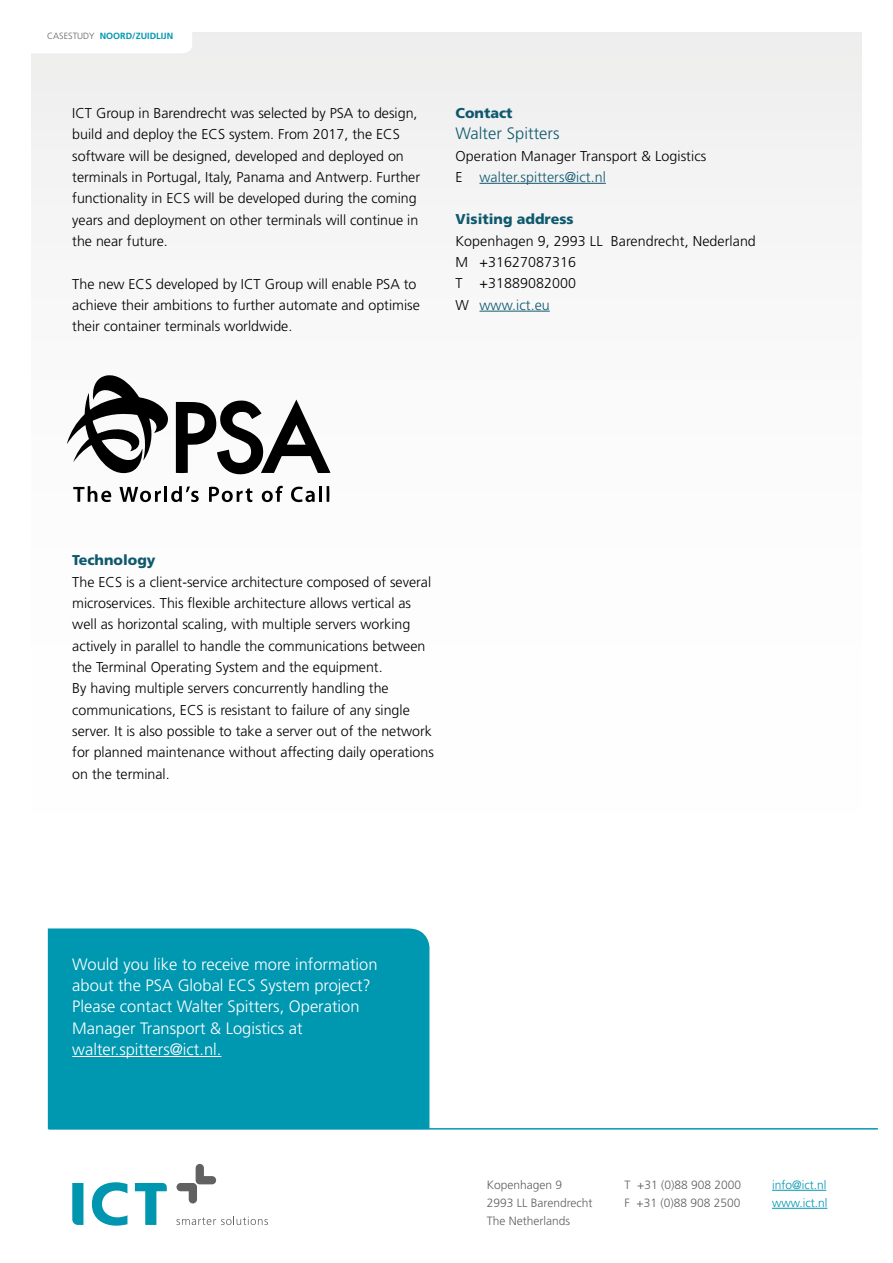
<style>
.page{position:relative;width:893px;height:1263px;background:#fff}
.page>*{position:absolute;margin:0;border:0;box-sizing:border-box;transform-origin:0 0}
.t1{font:300 16.5px/21.3px "Frutiger LT Std";color:#fff}
.t2{font:300 16.5px "Frutiger LT Std";letter-spacing:.005em;color:#0f596e}
.t3{font:300 14.25px/21.3px "Frutiger LT Std";color:#000}
.t4{font:900 14.25px "Frutiger LT Std";color:#0f596e}
.t5{font:300 12px/18px "Frutiger LT Std";color:#616160}
.t6{font:300 12px/18px "Frutiger LT Std";color:#0096b0}
.t7{font:700 9px "Frutiger LT Std";color:#0097b1}
.s1{font-weight:300;color:#616160}
.s2{color:#0f596e}
</style>
<div class="page">
<div style="left:32px;top:32px;width:829px;height:1194px;background:linear-gradient(to right,#fafafa,#fbfbfb)"></div>
<svg style="left:32px;top:32px;width:160px;height:21px"></svg>
<div style="left:456px;top:1162px;width:415px;height:85px;background:#fff"></div>
<svg style="left:176px;top:1164px;width:40px;height:39px"></svg>
<svg style="left:92px;top:1182px;width:35px;height:44px"></svg>
<svg style="left:72px;top:1183px;width:11px;height:42px"></svg>
<svg style="left:135px;top:1183px;width:32px;height:42px"></svg>
<svg style="left:176px;top:1216px;width:92px;height:9px"></svg>
<div style="left:48px;top:928px;width:381px;height:201px;background:#0097b1"></div>
<hr style="left:772px;top:1190px;width:54px;height:1px;background:#0096b0">
<hr style="left:772px;top:1208px;width:55px;height:1px;background:#0096b0">
<hr style="left:72px;top:1056px;width:149px;height:1px;background:#fff">
<hr style="left:49px;top:1128px;width:829px;height:1px;background:#0097b1">
<hr style="left:479px;top:183px;width:127px;height:1px;background:#0f596e">
<hr style="left:479px;top:311px;width:71px;height:1px;background:#0f596e">
<svg style="left:67px;top:375px;width:103px;height:98px"></svg>
<svg style="left:176px;top:400px;width:154px;height:75px"></svg>
<svg style="left:291px;top:487px;width:24px;height:15px"></svg>
<svg style="left:73px;top:486px;width:38px;height:16px"></svg>
<svg style="left:262px;top:486px;width:21px;height:16px"></svg>
<hr style="left:319px;top:486px;width:3px;height:16px;background:#000">
<svg style="left:327px;top:486px;width:2px;height:16px"></svg>
<svg style="left:209px;top:487px;width:43px;height:15px"></svg>
<svg style="left:119px;top:486px;width:80px;height:17px"></svg>
<p class="t7" style="left:47px;top:30px;width:128px"><span class="s1">CASESTUDY</span> NOORD/ZUIDLIJN</p>
<p class="t3" style="left:72px;top:103px;width:349px">ICT Group in Barendrecht was selected by PSA to design, build and deploy the ECS system. From 2017, the ECS software will be designed, developed and deployed on terminals in Portugal, Italy, Panama and Antwerp. Further functionality in ECS will be developed during the coming years and deployment on other terminals will continue in the near future.</p>
<p class="t3" style="left:72px;top:273px;width:349px">The new ECS developed by ICT Group will enable PSA to achieve their ambitions to further automate and optimise their container terminals worldwide.</p>
<p class="t4" style="left:455px;top:104px;width:59px">Contact</p>
<p class="t2" style="left:455px;top:124px;width:106px">Walter Spitters</p>
<p class="t3" style="left:455px;top:145px;width:252px">Operation Manager Transport &amp; Logistics<br>E <span class="s2">walter.spitters@ict.nl</span></p>
<p class="t4" style="left:455px;top:211px;width:120px">Visiting address</p>
<p class="t3" style="left:455px;top:230px;width:302px">Kopenhagen 9, 2993 LL Barendrecht, Nederland<br>M +31627087316<br>T +31889082000<br>W <span class="s2">www.ict.eu</span></p>
<p class="t4" style="left:72px;top:552px;width:85px">Technology</p>
<p class="t3" style="left:72px;top:571px;width:363px">The ECS is a client-service architecture composed of several microservices. This flexible architecture allows vertical as well as horizontal scaling, with multiple servers working actively in parallel to handle the communications between the Terminal Operating System and the equipment.<br>By having multiple servers concurrently handling the communications, ECS is resistant to failure of any single server. It is also possible to take a server out of the network for planned maintenance without affecting daily operations on the terminal.</p>
<p class="t1" style="left:72px;top:953px;width:307px">Would you like to receive more information about the PSA Global ECS System project?<br>Please contact Walter Spitters, Operation Manager Transport &amp; Logistics at walter.spitters@ict.nl.</p>
<p class="t5" style="left:487px;top:1176px;width:107px">Kopenhagen 9<br>2993 LL Barendrecht<br>The Netherlands</p>
<p class="t5" style="left:625px;top:1176px;width:118px">T +31 (0)88 908 2000<br>F +31 (0)88 908 2500</p>
<p class="t6" style="left:772px;top:1176px;width:57px">info@ict.nl www.ict.nl</p>
</div>
